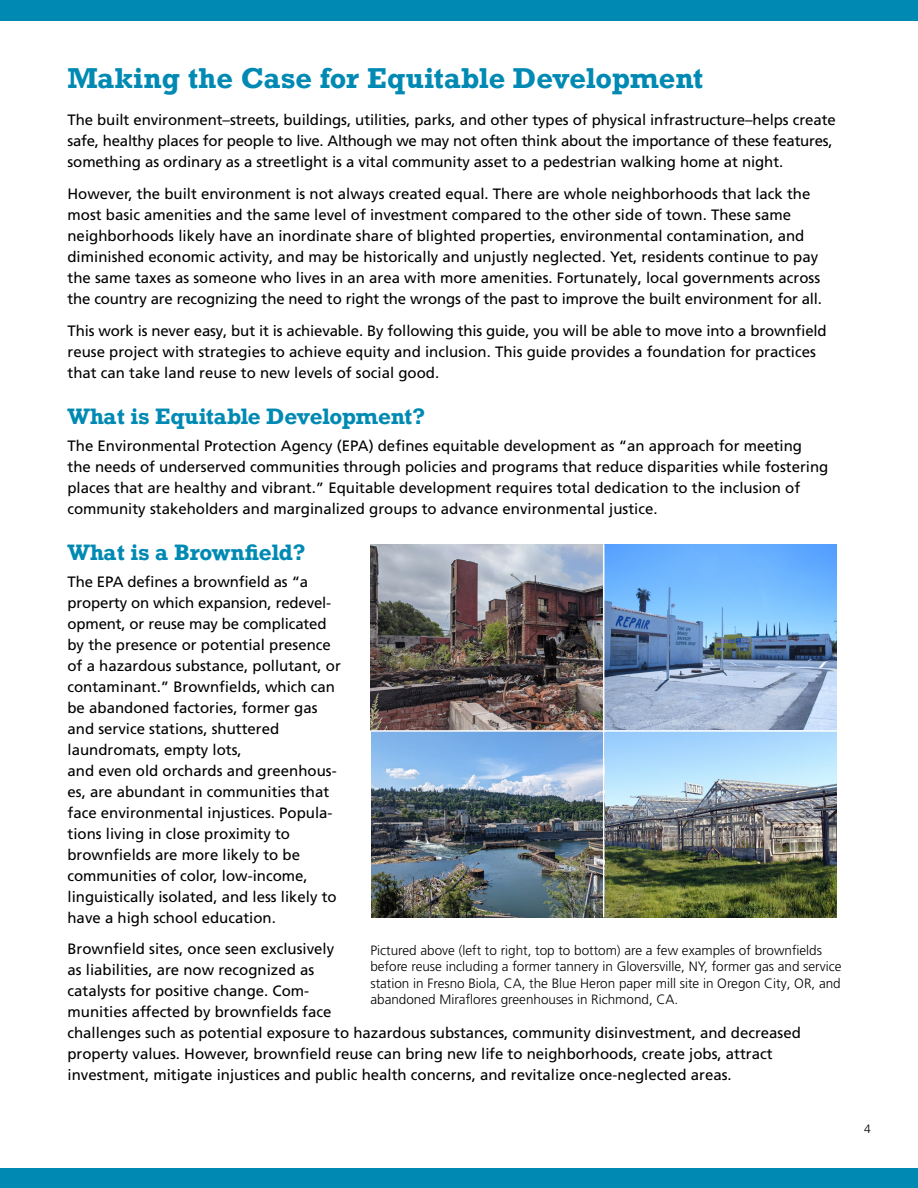
<style>
.page{position:relative;width:918px;height:1188px;background:#fff}
.page>*{position:absolute;margin:0;border:0;box-sizing:border-box;transform-origin:0 0}
.t1{font:700 27px "Rockwell";letter-spacing:-.005em;color:#008ab3}
.t2{font:700 21px "Rockwell";color:#008ab3}
.t3{font:15px/21px "Frutiger LT Pro";color:#000}
.t4{font:300 13.5px/16.2px "Frutiger LT Pro";color:#000}
.t5{font:300 12px "Frutiger LT Pro";color:#000}
</style>
<div class="page">
<div style="left:0;top:0;width:918px;height:21px;background:#008ab3"></div>
<div style="left:0;top:1168px;width:918px;height:20px;background:#008ab3"></div>
<img style="left:370px;top:544px;width:467px;height:374px">
<hr style="left:603px;top:544px;width:1px;height:374px;background:#fff">
<hr style="left:370px;top:730px;width:467px;height:2px;background:#fff">
<h1 class="t1" style="left:68px;top:61px;width:637px">Making the Case for Equitable Development</h1>
<p class="t3" style="left:68px;top:109px;width:770px">The built environment–streets, buildings, utilities, parks, and other types of physical infrastructure–helps create safe, healthy places for people to live. Although we may not often think about the importance of these features, something as ordinary as a streetlight is a vital community asset to a pedestrian walking home at night.</p>
<p class="t3" style="left:68px;top:183px;width:756px">However, the built environment is not always created equal. There are whole neighborhoods that lack the most basic amenities and the same level of investment compared to the other side of town. These same neighborhoods likely have an inordinate share of blighted properties, environmental contamination, and diminished economic activity, and may be historically and unjustly neglected. Yet, residents continue to pay the same taxes as someone who lives in an area with more amenities. Fortunately, local governments across the country are recognizing the need to right the wrongs of the past to improve the built environment for all.</p>
<p class="t3" style="left:68px;top:320px;width:761px">This work is never easy, but it is achievable. By following this guide, you will be able to move into a brownfield reuse project with strategies to achieve equity and inclusion. This guide provides a foundation for practices that can take land reuse to new levels of social good.</p>
<h2 class="t2" style="left:68px;top:403px;width:359px">What is Equitable Development?</h2>
<p class="t3" style="left:68px;top:435px;width:762px">The Environmental Protection Agency (EPA) defines equitable development as “an approach for meeting the needs of underserved communities through policies and programs that reduce disparities while fostering places that are healthy and vibrant.” Equitable development requires total dedication to the inclusion of community stakeholders and marginalized groups to advance environmental justice.</p>
<h2 class="t2" style="left:68px;top:539px;width:240px">What is a Brownfield?</h2>
<p class="t3" style="left:68px;top:571px;width:275px">The EPA defines a brownfield as “a property on which expansion, redevel&shy;opment, or reuse may be complicated by the presence or potential presence of a hazardous substance, pollutant, or contaminant.” Brownfields, which can be abandoned factories, former gas and service stations, shuttered laundromats, empty lots,<br>and even old orchards and greenhous&shy;es, are abundant in communities that face environmental injustices. Popula&shy;tions living in close proximity to brownfields are more likely to be communities of color, low-income, linguistically isolated, and less likely to have a high school education.</p>
<p class="t3" style="left:68px;top:939px;width:735px">Brownfield sites, once seen exclusively<br>as liabilities, are now recognized as<br>catalysts for positive change. Com-<br>munities affected by brownfields face<br>challenges such as potential exposure to hazardous substances, community disinvestment, and decreased property values. However, brownfield reuse can bring new life to neighborhoods, create jobs, attract investment, mitigate injustices and public health concerns, and revitalize once-neglected areas.</p>
<p class="t4" style="left:370px;top:943px;width:473px">Pictured above (left to right, top to bottom) are a few examples of brownfields before reuse including a former tannery in Gloversville, NY, former gas and service station in Fresno Biola, CA, the Blue Heron paper mill site in Oregon City, OR, and abandoned Miraflores greenhouses in Richmond, CA.</p>
<p class="t5" style="left:864px;top:1122px;width:8px">4</p>
</div>
